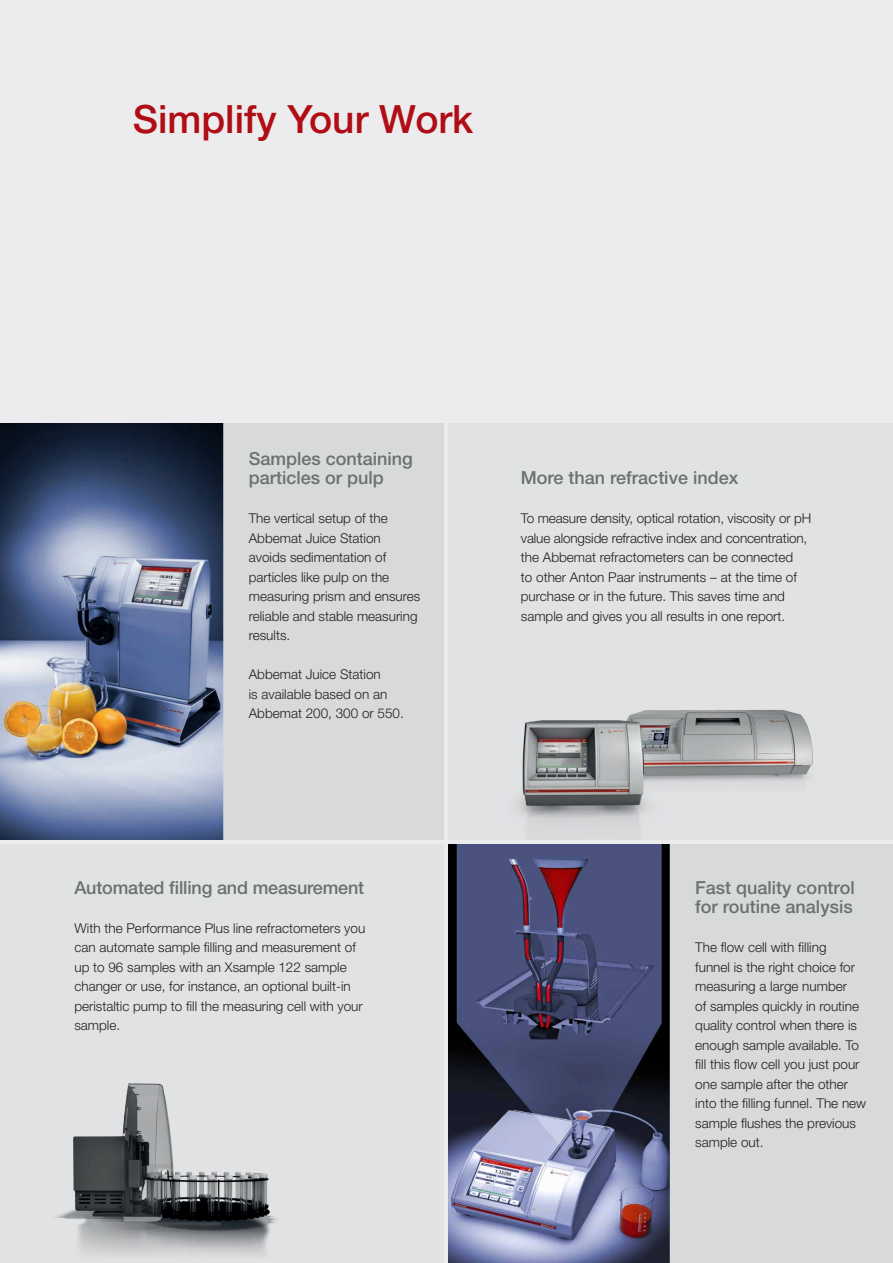
<style>
.page{position:relative;width:893px;height:1263px;background:#ececee}
.page>*{position:absolute;margin:0;border:0;box-sizing:border-box;transform-origin:0 0}
.t1{font:500 39px "Helvetica Neue LT";color:#b00d15}
.t2{font:500 18px/19.5px "Helvetica Neue LT";color:#6a726f}
.t3{font:300 13.5px/19.5px "Helvetica Neue LT";color:#231f20}
</style>
<div class="page">
<div style="left:0;top:421px;width:446px;height:421px;background:#d8d9db"></div>
<div style="left:446px;top:421px;width:447px;height:421px;background:#e1e2e4"></div>
<div style="left:0;top:842px;width:446px;height:421px;background:#e1e2e4"></div>
<div style="left:446px;top:842px;width:447px;height:421px;background:#d8d9db"></div>
<img style="left:0;top:423px;width:223px;height:417px">
<img style="left:448px;top:891px;width:222px;height:372px">
<hr style="left:0;top:419px;width:893px;height:4px;background:#ececee">
<hr style="left:445px;top:419px;width:3px;height:844px;background:#ececee">
<img style="left:722px;top:710px;width:91px;height:72px">
<img style="left:442px;top:681px;width:280px;height:210px">
<hr style="left:0;top:840px;width:893px;height:3px;background:#ececee">
<img style="left:55px;top:1083px;width:222px;height:172px">
<h1 class="t1" style="left:133px;top:96px;width:342px">Simplify Your Work</h1>
<h2 class="t2" style="left:249px;top:448px;width:166px">Samples containing particles or pulp</h2>
<p class="t3" style="left:249px;top:508px;width:173px">The vertical setup of the<br>Abbemat Juice Station avoids sedimentation of particles like pulp on the measuring prism and ensures reliable and stable measuring results.</p>
<p class="t3" style="left:249px;top:664px;width:157px">Abbemat Juice Station<br>is available based on an<br>Abbemat 200, 300 or 550.</p>
<h2 class="t2" style="left:74px;top:877px;width:291px">Automated filling and measurement</h2>
<p class="t3" style="left:74px;top:918px;width:292px">With the Performance Plus line refractometers you can automate sample filling and measurement of up to 96 samples with an Xsample 122 sample changer or use, for instance, an optional built-in peristaltic pump to fill the measuring cell with your sample.</p>
<h2 class="t2" style="left:521px;top:468px;width:219px">More than refractive index</h2>
<p class="t3" style="left:521px;top:508px;width:292px">To measure density, optical rotation, viscosity or pH value alongside refractive index and concentration, the Abbemat refractometers can be connected<br>to other Anton Paar instruments – at the time of purchase or in the future. This saves time and sample and gives you all results in one report.</p>
<h2 class="t2" style="left:695px;top:877px;width:161px">Fast quality control for routine analysis</h2>
<p class="t3" style="left:695px;top:937px;width:173px">The flow cell with filling<br>funnel is the right choice for measuring a large number<br>of samples quickly in routine quality control when there is enough sample available. To fill this flow cell you just pour one sample after the other into the filling funnel. The new sample flushes the previous sample out.</p>
</div>
